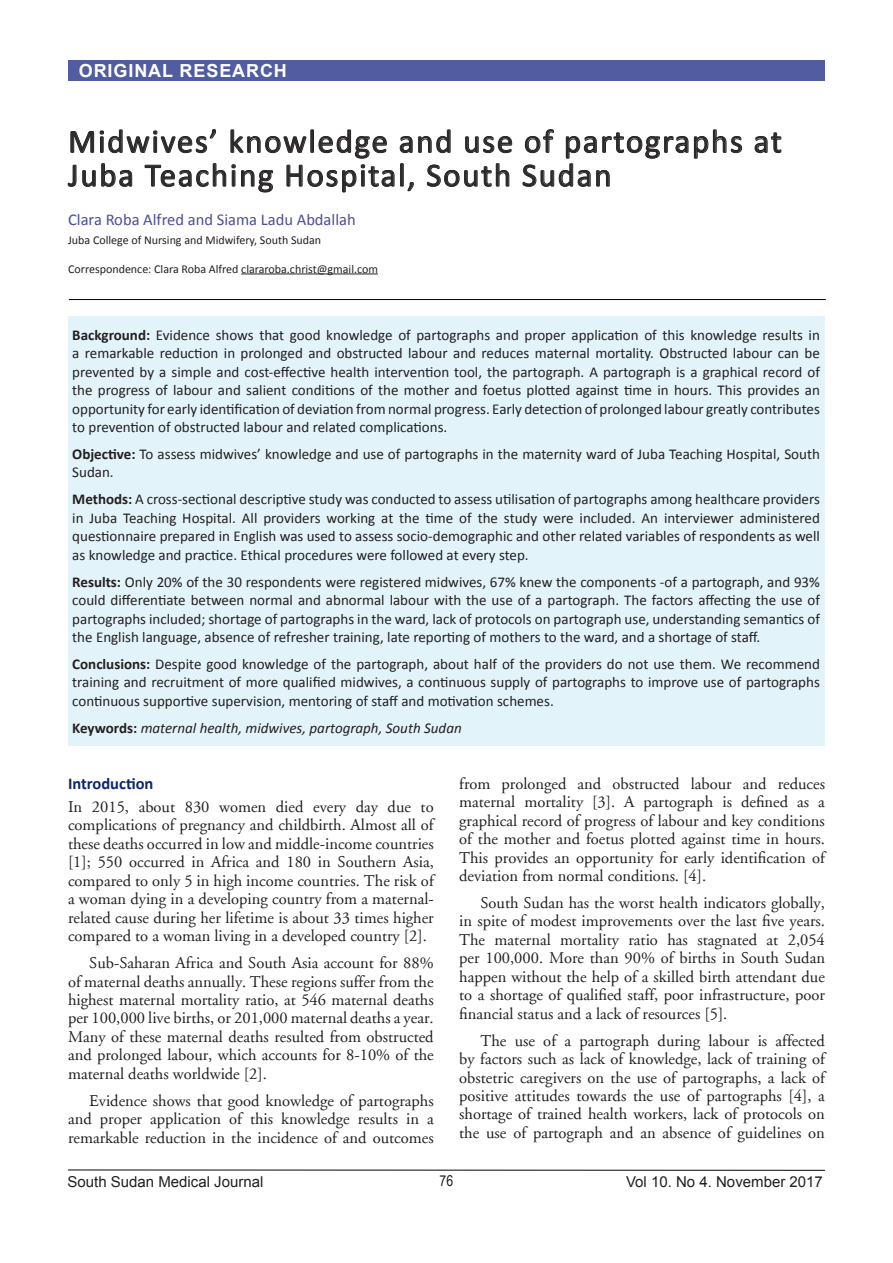
<style>
.page{position:relative;width:893px;height:1263px;background:#fff}
.page>*{position:absolute;margin:0;border:0;box-sizing:border-box;transform-origin:0 0}
.t1{font:33px/33.8px "Calibri";letter-spacing:.05em;color:#2b292a}
.t2{font:700 18px "Arial";letter-spacing:.05em;color:#fff}
.t3{font:16.5px/18.5px "Adobe Garamond";color:#231f20;text-align:justify}
.t4{font:16.5px "Calibri";color:#4c4e94}
.t5{font:700 16.5px "Calibri";color:#0e256d}
.t6{font:15px/18.5px "Calibri";color:#231f20;text-align:justify}
.t7{font:italic 15px "Calibri";color:#231f20}
.t8{font:15px "Arial";color:#231f20}
.t9{font:15px "Arial Narrow";color:#231f20}
.t10{font:12px "Calibri";color:#231f20}
.s1{font-weight:700}
.s2{font-weight:700;font-style:normal}
</style>
<div class="page">
<hr style="left:68px;top:1169px;width:757px;height:2px;background:#040503">
<div style="left:68px;top:60px;width:757px;height:20px;background:#515da0"></div>
<div style="left:68px;top:316px;width:756px;height:429px;background:#e2f4fa"></div>
<hr style="left:241px;top:274px;width:137px;height:1px;background:#231f20">
<svg style="left:754px;top:132px;width:28px;height:21px"></svg>
<svg style="left:68px;top:129px;width:444px;height:64px"></svg>
<svg style="left:522px;top:129px;width:220px;height:58px"></svg>
<hr style="left:69px;top:299px;width:757px;height:1px;background:#040503">
<p class="t2" style="left:79px;top:59px;width:210px">ORIGINAL RESEARCH</p>
<h1 class="t1" style="left:68px;top:123px;width:715px">Midwives’ knowledge and use of partographs at<br>Juba Teaching Hospital, South Sudan</h1>
<p class="t4" style="left:68px;top:209px;width:289px">Clara Roba Alfred and Siama Ladu Abdallah</p>
<p class="t10" style="left:68px;top:232px;width:255px">Juba College of Nursing and Midwifery, South Sudan</p>
<p class="t10" style="left:68px;top:261px;width:311px">Correspondence: Clara Roba Alfred clararoba.christ@gmail.com</p>
<p class="t6" style="left:72px;top:325px;width:749px"><span class="s1">Background:</span> Evidence shows that good knowledge of partographs and proper application of this knowledge results in a remarkable reduction in prolonged and obstructed labour and reduces maternal mortality. Obstructed labour can be prevented by a simple and cost-effective health intervention tool, the partograph. A partograph is a graphical record of the progress of labour and salient conditions of the mother and foetus plotted against time in hours. This provides an opportunity for early identification of deviation from normal progress. Early detection of prolonged labour greatly contributes to prevention of obstructed labour and related complications.</p>
<p class="t6" style="left:72px;top:444px;width:749px"><span class="s1">Objective:</span> To assess midwives’ knowledge and use of partographs in the maternity ward of Juba Teaching Hospital, South<br>Sudan.</p>
<p class="t6" style="left:72px;top:489px;width:749px"><span class="s1">Methods:</span> A cross-sectional descriptive study was conducted to assess utilisation of partographs among healthcare providers in Juba Teaching Hospital. All providers working at the time of the study were included. An interviewer administered questionnaire prepared in English was used to assess socio-demographic and other related variables of respondents as well as knowledge and practice. Ethical procedures were followed at every step.</p>
<p class="t6" style="left:72px;top:572px;width:749px"><span class="s1">Results:</span> Only 20% of the 30 respondents were registered midwives, 67% knew the components -of a partograph, and 93% could differentiate between normal and abnormal labour with the use of a partograph. The factors affecting the use of partographs included; shortage of partographs in the ward, lack of protocols on partograph use, understanding semantics of the English language, absence of refresher training, late reporting of mothers to the ward, and a shortage of staff.</p>
<p class="t6" style="left:72px;top:654px;width:749px"><span class="s1">Conclusions:</span> Despite good knowledge of the partograph, about half of the providers do not use them. We recommend training and recruitment of more qualified midwives, a continuous supply of partographs to improve use of partographs continuous supportive supervision, mentoring of staff and motivation schemes.</p>
<p class="t7" style="left:72px;top:719px;width:391px"><span class="s2">Keywords:</span> maternal health, midwives, partograph, South Sudan</p>
<p class="t5" style="left:68px;top:774px;width:87px">Introduction</p>
<p class="t3" style="left:68px;top:798px;width:367px">In 2015, about 830 women died every day due to complications of pregnancy and childbirth. Almost all of these deaths occurred in low and middle-income countries [1]; 550 occurred in Africa and 180 in Southern Asia, compared to only 5 in high income countries. The risk of a woman dying in a developing country from a maternal&shy;related cause during her lifetime is about 33 times higher compared to a woman living in a developed country [2].</p>
<p class="t3" style="left:68px;top:954px;width:367px;text-indent:21px">Sub-Saharan Africa and South Asia account for 88% of maternal deaths annually. These regions suffer from the highest maternal mortality ratio, at 546 maternal deaths per 100,000 live births, or 201,000 maternal deaths a year.<br>Many of these maternal deaths resulted from obstructed and prolonged labour, which accounts for 8-10% of the maternal deaths worldwide [2].</p>
<p class="t3" style="left:68px;top:1092px;width:367px;text-indent:21px">Evidence shows that good knowledge of partographs and proper application of this knowledge results in a remarkable reduction in the incidence of and outcomes</p>
<p class="t3" style="left:459px;top:775px;width:367px">from prolonged and obstructed labour and reduces maternal mortality [3]. A partograph is defined as a graphical record of progress of labour and key conditions of the mother and foetus plotted against time in hours.<br>This provides an opportunity for early identification of deviation from normal conditions. [4].</p>
<p class="t3" style="left:459px;top:894px;width:367px;text-indent:21px">South Sudan has the worst health indicators globally, in spite of modest improvements over the last five years.<br>The maternal mortality ratio has stagnated at 2,054 per 100,000. More than 90% of births in South Sudan happen without the help of a skilled birth attendant due to a shortage of qualified staff, poor infrastructure, poor financial status and a lack of resources [5].</p>
<p class="t3" style="left:459px;top:1031px;width:367px;text-indent:21px">The use of a partograph during labour is affected by factors such as lack of knowledge, lack of training of obstetric caregivers on the use of partographs, a lack of positive attitudes towards the use of partographs [4], a shortage of trained health workers, lack of protocols on the use of partograph and an absence of guidelines on</p>
<p class="t9" style="left:440px;top:1170px;width:15px">76</p>
<p class="t8" style="left:68px;top:1172px;width:197px">South Sudan Medical Journal</p>
<p class="t8" style="left:626px;top:1172px;width:198px">Vol 10. No 4. November 2017</p>
</div>
